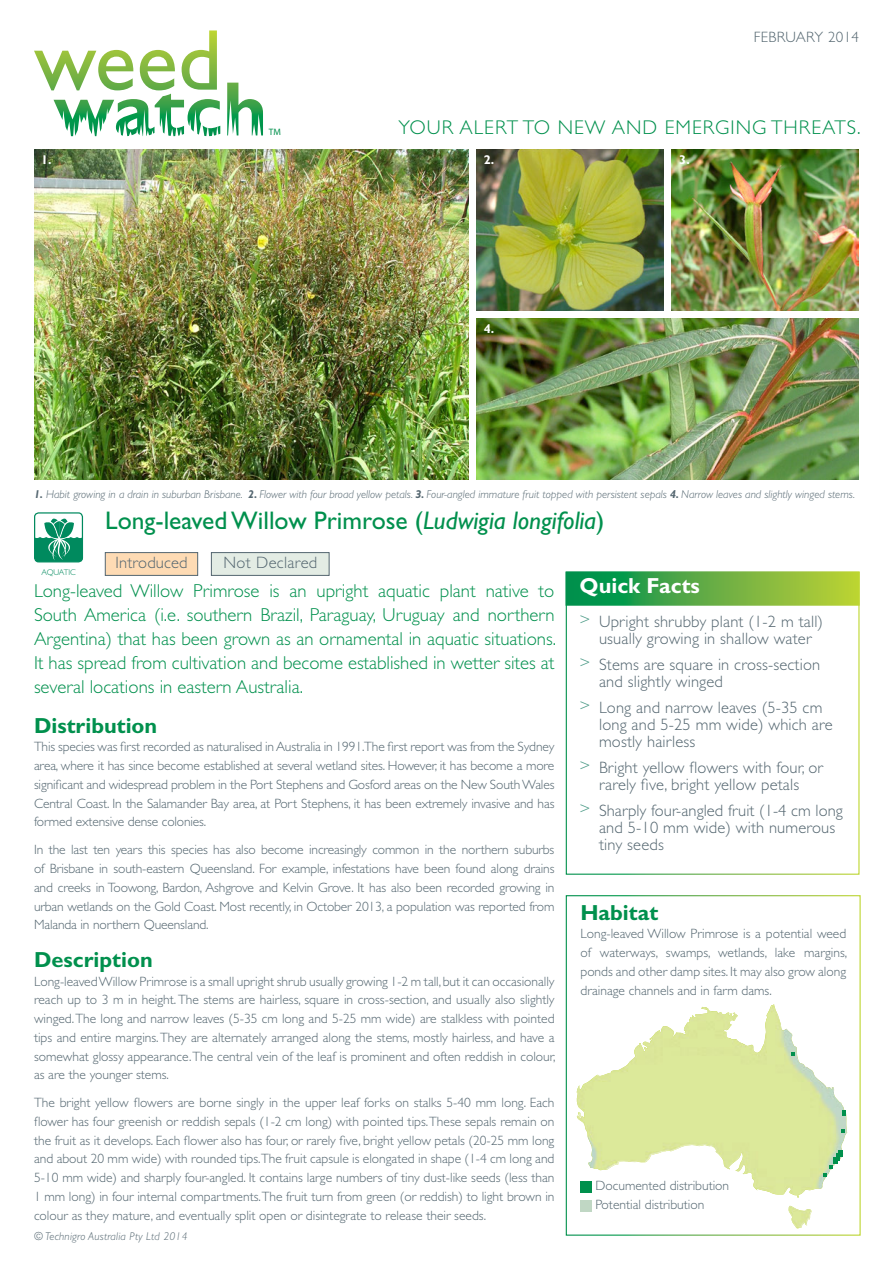
<style>
.page{position:relative;width:893px;height:1263px;background:#fff}
.page>*{position:absolute;margin:0;border:0;box-sizing:border-box;transform-origin:0 0}
.t1{font:25.5px "Gill Sans Std";color:#00904d}
.t2{font:700 21.9px "Gill Sans Std";color:#00904d}
.t3{font:700 21.9px "Gill Sans Std";color:#fff}
.t4{font:300 19.95px "Gill Sans Std";letter-spacing:.05em;color:#00904d}
.t5{font:300 18.75px/24px "Gill Sans Std";color:#00904d;text-align:justify}
.t6{font:300 16.5px/17.2px "Gill Sans Std";letter-spacing:.01em;color:#546670}
.t7{font:300 15px "Gill Sans Std";letter-spacing:.02em;color:#546670}
.t8{font:300 13.5px/18.8px "Gill Sans Std";color:#546670;text-align:justify}
.t9{font:700 12.75px "Gill Sans Std";color:#fff}
.t10{font:italic 300 11.4px "Gill Sans Std";color:#546670}
.t11{font:italic 300 11.25px "Gill Sans Std";letter-spacing:.02em;color:#546670}
.t12{font:9.3px "Myriad Pro";color:#00904d}
.t13{font:300 8.4px "Gill Sans Std";letter-spacing:-.02em;color:#008a5e}
.s1{font-weight:700}
.s2{font-style:italic}
.s3{color:#4a9a86}
</style>
<div class="page">
<img style="left:34px;top:149px;width:434px;height:330px">
<img style="left:476px;top:149px;width:188px;height:161px">
<img style="left:672px;top:149px;width:187px;height:161px">
<img style="left:476px;top:318px;width:383px;height:161px">
<svg style="left:34px;top:30px;width:229px;height:106px"></svg>
<div style="left:211px;top:552px;width:118px;height:24px;background:#e3ece4;border:1px solid #546670"></div>
<div style="left:105px;top:552px;width:93px;height:24px;background:#fedbb4;border:1px solid #546670"></div>
<div style="left:566px;top:895px;width:295px;height:341px;border:1px solid #fff"></div>
<svg style="left:569px;top:574px;width:288px;height:29px;background:#5cae43"></svg>
<div style="left:34px;top:512px;width:49px;height:50px;border:1px solid #008a5e;border-radius:4px"></div>
<svg style="left:35px;top:518px;width:47px;height:44px"></svg>
<svg style="left:576px;top:1004px;width:271px;height:225px"></svg>
<img style="left:586px;top:1005px;width:187px;height:78px">
<svg style="left:842px;top:1110px;width:4px;height:6px"></svg>
<svg style="left:791px;top:1052px;width:4px;height:4px"></svg>
<div style="left:580px;top:1181px;width:12px;height:11px;background:#00904d"></div>
<div style="left:580px;top:1200px;width:12px;height:11px;background:#c0d7c4"></div>
<svg style="left:829px;top:1151px;width:14px;height:17px"></svg>
<p class="t12" style="left:269px;top:126px;width:14px">TM</p>
<p class="t7" style="left:754px;top:29px;width:107px">FEBRUARY 2014</p>
<h3 class="t4" style="left:399px;top:116px;width:464px">YOUR ALERT TO NEW AND EMERGING THREATS.</h3>
<p class="t9" style="left:41px;top:152px;width:12px">1.</p>
<p class="t9" style="left:484px;top:152px;width:12px">2.</p>
<p class="t9" style="left:484px;top:321px;width:12px">4.</p>
<p class="t9" style="left:679px;top:152px;width:12px">3.</p>
<p class="t10" style="left:34px;top:487px;width:822px"><span class="s1">1.</span> Habit growing in a drain in suburban Brisbane. <span class="s1">2.</span> Flower with four broad yellow petals. <span class="s1">3.</span> Four-angled immature fruit topped with persistent sepals <span class="s1">4.</span> Narrow leaves and slightly winged stems.</p>
<h1 class="t1" style="left:105px;top:506px;width:501px">Long-leaved Willow Primrose (<span class="s2">Ludwigia longifolia</span>)</h1>
<p class="t6" style="left:116px;top:554px;width:74px">Introduced</p>
<p class="t6" style="left:224px;top:554px;width:95px">Not Declared</p>
<h2 class="t3" style="left:580px;top:573px;width:122px">Quick Facts</h2>
<p class="t6" style="left:580px;top:613px;width:245px;text-align:center"><span class="s3">&gt;</span> Upright shrubby plant (1-2 m tall) usually growing in shallow water</p>
<p class="t6" style="left:599px;top:656px;width:223px;text-indent:-20px"><span class="s3">&gt;</span> Stems are square in cross-section and slightly winged</p>
<p class="t6" style="left:599px;top:699px;width:235px;text-indent:-20px"><span class="s3">&gt;</span> Long and narrow leaves (5-35 cm long and 5-25 mm wide) which are mostly hairless</p>
<p class="t6" style="left:580px;top:759px;width:245px;text-align:center"><span class="s3">&gt;</span> Bright yellow flowers with four, or rarely five, bright yellow petals</p>
<p class="t6" style="left:599px;top:802px;width:245px;text-indent:-20px"><span class="s3">&gt;</span> Sharply four-angled fruit (1-4 cm long and 5-10 mm wide) with numerous tiny seeds</p>
<p class="t13" style="left:42px;top:567px;width:36px">AQUATIC</p>
<p class="t5" style="left:34px;top:579px;width:524px">Long-leaved Willow Primrose is an upright aquatic plant native to South America (i.e. southern Brazil, Paraguay, Uruguay and northern Argentina) that has been grown as an ornamental in aquatic situations.<br>It has spread from cultivation and become established in wetter sites at several locations in eastern Australia.</p>
<h2 class="t2" style="left:34px;top:712px;width:125px">Distribution</h2>
<p class="t8" style="left:34px;top:738px;width:522px">This species was first recorded as naturalised in Australia in 1991.The first report was from the Sydney area, where it has since become established at several wetland sites. However, it has become a more significant and widespread problem in the Port Stephens and Gosford areas on the New South Wales Central Coast. In the Salamander Bay area, at Port Stephens, it has been extremely invasive and has formed extensive dense colonies.</p>
<p class="t8" style="left:34px;top:840px;width:522px">In the last ten years this species has also become increasingly common in the northern suburbs of Brisbane in south-eastern Queensland. For example, infestations have been found along drains and creeks in Toowong, Bardon, Ashgrove and Kelvin Grove. It has also been recorded growing in urban wetlands on the Gold Coast. Most recently, in October 2013, a population was reported from Malanda in northern Queensland.</p>
<h2 class="t2" style="left:34px;top:946px;width:120px">Description</h2>
<p class="t8" style="left:34px;top:972px;width:523px">Long-leaved Willow Primrose is a small upright shrub usually growing 1-2 m tall, but it can occasionally reach up to 3 m in height. The stems are hairless, square in cross-section, and usually also slightly winged. The long and narrow leaves (5-35 cm long and 5-25 mm wide) are stalkless with pointed tips and entire margins. They are alternately arranged along the stems, mostly hairless, and have a somewhat glossy appearance. The central vein of the leaf is prominent and often reddish in colour, as are the younger stems.</p>
<p class="t8" style="left:34px;top:1093px;width:522px">The bright yellow flowers are borne singly in the upper leaf forks on stalks 5-40 mm long. Each flower has four greenish or reddish sepals (1-2 cm long) with pointed tips. These sepals remain on the fruit as it develops. Each flower also has four, or rarely five, bright yellow petals (20-25 mm long and about 20 mm wide) with rounded tips.The fruit capsule is elongated in shape (1-4 cm long and 5-10 mm wide) and sharply four-angled. It contains large numbers of tiny dust-like seeds (less than 1 mm long) in four internal compartments.The fruit turn from green (or reddish) to light brown in colour as they mature, and eventually split open or disintegrate to release their seeds.</p>
<h2 class="t2" style="left:580px;top:899px;width:79px">Habitat</h2>
<p class="t8" style="left:580px;top:925px;width:268px">Long-leaved Willow Primrose is a potential weed of waterways, swamps, wetlands, lake margins, ponds and other damp sites. It may also grow along drainage channels and in farm dams.</p>
<p class="t8" style="left:595px;top:1176px;width:135px">Documented distribution<br>Potential distribution</p>
<p class="t11" style="left:34px;top:1230px;width:155px">© Technigro Australia Pty Ltd 2014</p>
</div>
